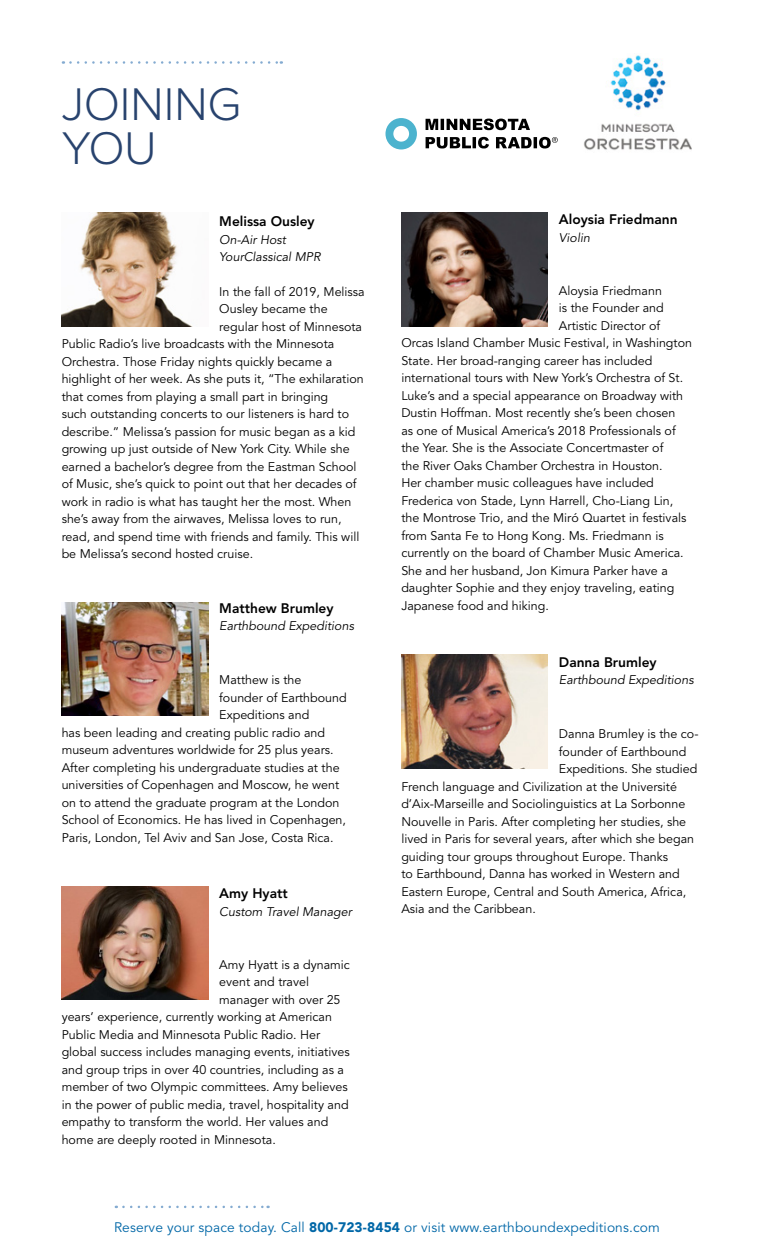
<style>
.page{position:relative;width:765px;height:1260px;background:#fff}
.page>*{position:absolute;margin:0;border:0;box-sizing:border-box;transform-origin:0 0}
.t1{font:300 47.5px/43.8px "Proxima Nova";color:#28436e}
.t2{font:13.75px "Avenir";letter-spacing:.01em;color:#0067a7}
.t3{font:800 13.75px "Avenir";color:#000}
.t4{font:12.5px "Avenir";color:#000}
.t5{font:italic 12.5px/17.5px "Avenir";color:#000}
.s1{font-weight:900}
</style>
<div class="page">
<img style="left:62px;top:213px;width:130px;height:113px">
<img style="left:401px;top:213px;width:147px;height:113px">
<svg style="left:70px;top:61px;width:212px;height:3px"></svg>
<img style="left:62px;top:602px;width:146px;height:114px">
<img style="left:401px;top:655px;width:147px;height:113px">
<svg style="left:426px;top:137px;width:132px;height:12px"></svg>
<svg style="left:426px;top:119px;width:104px;height:11px"></svg>
<div style="left:386px;top:118px;width:31px;height:31px;border:8px solid #4cb3ce;border-radius:50%"></div>
<img style="left:584px;top:53px;width:108px;height:97px">
<svg style="left:123px;top:1206px;width:146px;height:2px"></svg>
<img style="left:62px;top:886px;width:146px;height:114px">
<h1 class="t1" style="left:62px;top:83px;width:181px">JOINING<br>YOU</h1>
<p class="t3" style="left:219px;top:213px;width:97px">Melissa Ousley</p>
<p class="t5" style="left:219px;top:231px;width:103px">On-Air Host<br>YourClassical MPR</p>
<p class="t4" style="left:219px;top:284px;width:147px">In the fall of 2019, Melissa</p>
<p class="t4" style="left:219px;top:302px;width:110px">Ousley became the</p>
<p class="t4" style="left:219px;top:319px;width:144px">regular host of Minnesota</p>
<p class="t4" style="left:62px;top:337px;width:274px">Public Radio’s live broadcasts with the Minnesota</p>
<p class="t4" style="left:62px;top:354px;width:272px">Orchestra. Those Friday nights quickly became a</p>
<p class="t4" style="left:62px;top:372px;width:304px">highlight of her week. As she puts it, “The exhilaration</p>
<p class="t4" style="left:62px;top:389px;width:268px">that comes from playing a small part in bringing</p>
<p class="t4" style="left:62px;top:407px;width:289px">such outstanding concerts to our listeners is hard to</p>
<p class="t4" style="left:62px;top:424px;width:295px">describe.” Melissa’s passion for music began as a kid</p>
<p class="t4" style="left:62px;top:442px;width:289px">growing up just outside of New York City. While she</p>
<p class="t4" style="left:62px;top:459px;width:296px">earned a bachelor’s degree from the Eastman School</p>
<p class="t4" style="left:62px;top:477px;width:296px">of Music, she’s quick to point out that her decades of</p>
<p class="t4" style="left:62px;top:494px;width:291px">work in radio is what has taught her the most. When</p>
<p class="t4" style="left:62px;top:512px;width:281px">she’s away from the airwaves, Melissa loves to run,</p>
<p class="t4" style="left:62px;top:529px;width:299px">read, and spend time with friends and family. This will</p>
<p class="t4" style="left:62px;top:547px;width:193px">be Melissa’s second hosted cruise.</p>
<p class="t3" style="left:219px;top:600px;width:116px">Matthew Brumley</p>
<p class="t5" style="left:219px;top:618px;width:136px">Earthbound Expeditions</p>
<p class="t4" style="left:219px;top:673px;width:84px">Matthew is the</p>
<p class="t4" style="left:219px;top:690px;width:129px">founder of Earthbound</p>
<p class="t4" style="left:219px;top:708px;width:92px">Expeditions and</p>
<p class="t4" style="left:62px;top:725px;width:265px">has been leading and creating public radio and</p>
<p class="t4" style="left:62px;top:743px;width:274px">museum adventures worldwide for 25 plus years.</p>
<p class="t4" style="left:62px;top:760px;width:279px">After completing his undergraduate studies at the</p>
<p class="t4" style="left:62px;top:778px;width:279px">universities of Copenhagen and Moscow, he went</p>
<p class="t4" style="left:62px;top:795px;width:279px">on to attend the graduate program at the London</p>
<p class="t4" style="left:62px;top:813px;width:286px">School of Economics. He has lived in Copenhagen,</p>
<p class="t4" style="left:62px;top:830px;width:273px">Paris, London, Tel Aviv and San Jose, Costa Rica.</p>
<p class="t3" style="left:219px;top:885px;width:70px">Amy Hyatt</p>
<p class="t5" style="left:219px;top:903px;width:134px">Custom Travel Manager</p>
<p class="t4" style="left:219px;top:957px;width:132px">Amy Hyatt is a dynamic</p>
<p class="t4" style="left:219px;top:975px;width:91px">event and travel</p>
<p class="t4" style="left:219px;top:992px;width:123px">manager with over 25</p>
<p class="t4" style="left:62px;top:1010px;width:272px">years’ experience, currently working at American</p>
<p class="t4" style="left:62px;top:1027px;width:260px">Public Media and Minnesota Public Radio. Her</p>
<p class="t4" style="left:62px;top:1045px;width:289px">global success includes managing events, initiatives</p>
<p class="t4" style="left:62px;top:1062px;width:284px">and group trips in over 40 countries, including as a</p>
<p class="t4" style="left:62px;top:1080px;width:288px">member of two Olympic committees. Amy believes</p>
<p class="t4" style="left:62px;top:1097px;width:288px">in the power of public media, travel, hospitality and</p>
<p class="t4" style="left:62px;top:1115px;width:268px">empathy to transform the world. Her values and</p>
<p class="t4" style="left:62px;top:1132px;width:216px">home are deeply rooted in Minnesota.</p>
<p class="t3" style="left:559px;top:211px;width:120px">Aloysia Friedmann</p>
<p class="t5" style="left:559px;top:229px;width:33px">Violin</p>
<p class="t4" style="left:559px;top:283px;width:105px">Aloysia Friedmann</p>
<p class="t4" style="left:559px;top:301px;width:106px">is the Founder and</p>
<p class="t4" style="left:559px;top:318px;width:103px">Artistic Director of</p>
<p class="t4" style="left:401px;top:336px;width:292px">Orcas Island Chamber Music Festival, in Washington</p>
<p class="t4" style="left:401px;top:353px;width:253px">State. Her broad-ranging career has included</p>
<p class="t4" style="left:401px;top:371px;width:283px">international tours with New York’s Orchestra of St.</p>
<p class="t4" style="left:401px;top:388px;width:283px">Luke’s and a special appearance on Broadway with</p>
<p class="t4" style="left:401px;top:406px;width:276px">Dustin Hoffman. Most recently she’s been chosen</p>
<p class="t4" style="left:401px;top:423px;width:276px">as one of Musical America’s 2018 Professionals of</p>
<p class="t4" style="left:401px;top:441px;width:264px">the Year. She is the Associate Concertmaster of</p>
<p class="t4" style="left:401px;top:458px;width:263px">the River Oaks Chamber Orchestra in Houston.</p>
<p class="t4" style="left:401px;top:476px;width:254px">Her chamber music colleagues have included</p>
<p class="t4" style="left:401px;top:493px;width:274px">Frederica von Stade, Lynn Harrell, Cho-Liang Lin,</p>
<p class="t4" style="left:401px;top:511px;width:287px">the Montrose Trio, and the Miró Quartet in festivals</p>
<p class="t4" style="left:401px;top:528px;width:264px">from Santa Fe to Hong Kong. Ms. Friedmann is</p>
<p class="t4" style="left:401px;top:546px;width:284px">currently on the board of Chamber Music America.</p>
<p class="t4" style="left:401px;top:563px;width:268px">She and her husband, Jon Kimura Parker have a</p>
<p class="t4" style="left:401px;top:581px;width:275px">daughter Sophie and they enjoy traveling, eating</p>
<p class="t4" style="left:401px;top:598px;width:149px">Japanese food and hiking.</p>
<p class="t3" style="left:559px;top:654px;width:99px">Danna Brumley</p>
<p class="t5" style="left:559px;top:671px;width:136px">Earthbound Expeditions</p>
<p class="t4" style="left:559px;top:727px;width:141px">Danna Brumley is the co-</p>
<p class="t4" style="left:559px;top:744px;width:129px">founder of Earthbound</p>
<p class="t4" style="left:559px;top:762px;width:140px">Expeditions. She studied</p>
<p class="t4" style="left:401px;top:779px;width:277px">French language and Civilization at the Université</p>
<p class="t4" style="left:401px;top:797px;width:286px">d’Aix-Marseille and Sociolinguistics at La Sorbonne</p>
<p class="t4" style="left:401px;top:814px;width:286px">Nouvelle in Paris. After completing her studies, she</p>
<p class="t4" style="left:401px;top:832px;width:294px">lived in Paris for several years, after which she began</p>
<p class="t4" style="left:401px;top:849px;width:268px">guiding tour groups throughout Europe. Thanks</p>
<p class="t4" style="left:401px;top:867px;width:280px">to Earthbound, Danna has worked in Western and</p>
<p class="t4" style="left:401px;top:884px;width:286px">Eastern Europe, Central and South America, Africa,</p>
<p class="t4" style="left:401px;top:902px;width:136px">Asia and the Caribbean.</p>
<p class="t2" style="left:114px;top:1219px;width:547px">Reserve your space today. Call <span class="s1">800-723-8454</span> or visit www.earthboundexpeditions.com</p>
</div>
